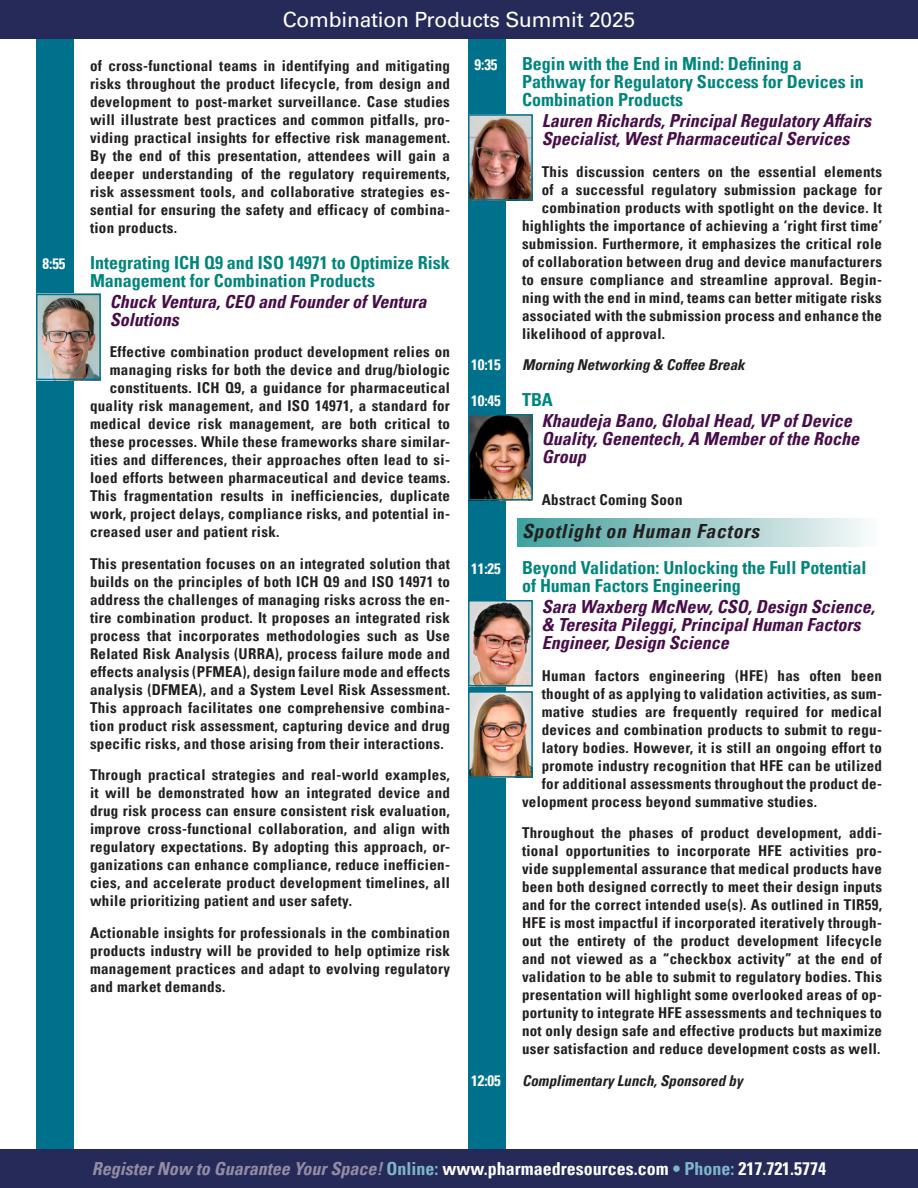
<style>
.page{position:relative;width:918px;height:1188px;background:#fff}
.page>*{position:absolute;margin:0;border:0;box-sizing:border-box;transform-origin:0 0}
.t1{font:21px "Univers LT Pro 55 Roman";letter-spacing:-.01em;color:#fff}
.t2{font:italic 700 condensed 19.5px "Univers LT Pro";letter-spacing:.04em;color:#231f20}
.Speaker{font:italic 700 condensed 18px/18px "Univers LT Pro";color:#480c49}
.t3{font:700 condensed 18px/18px "Univers LT Pro";color:#00857c}
.t4{font:700 condensed 18px "Univers LT Pro";color:#fff}
.body_copy{font:700 condensed 15px/18px "Univers LT Pro";letter-spacing:.02em;color:#231f20;text-align:justify}
.Break_head{font:italic 700 condensed 15px "Univers LT Pro";color:#231f20}
.Break_head-2{font:700 condensed 15px "Univers LT Pro";color:#fff}
.Speaker-2{font:700 condensed 15px "Univers LT Pro";letter-spacing:.02em;color:#231f20}
.s1{font-size:18px;color:#00857c}
.s2{font-size:15px;color:#fff}
.s3{font-style:italic;color:#938ca4}
.s4{color:#7eb6c9}
</style>
<div class="page">
<div style="left:36px;top:0;width:37px;height:1188px;background:#00718c"></div>
<div style="left:468px;top:0;width:37px;height:1188px;background:#00718c"></div>
<div style="left:0;top:0;width:918px;height:39px;background:#262a59"></div>
<div style="left:0;top:1149px;width:918px;height:39px;background:#262a59"></div>
<div style="left:518px;top:519px;width:364px;height:27px;background:linear-gradient(to right,#41a09c,#fbfafa)"></div>
<img style="left:471px;top:417px;width:59px;height:80px">
<div style="left:468px;top:414px;width:65px;height:86px;border:2px solid #00718c"></div>
<img style="left:39px;top:297px;width:59px;height:80px">
<div style="left:36px;top:294px;width:65px;height:86px;border:2px solid #00718c"></div>
<img style="left:471px;top:117px;width:59px;height:81px">
<div style="left:468px;top:114px;width:65px;height:87px;border:2px solid #00718c"></div>
<img style="left:471px;top:603px;width:59px;height:80px">
<div style="left:468px;top:600px;width:65px;height:86px;border:2px solid #00718c"></div>
<img style="left:471px;top:694px;width:59px;height:81px">
<div style="left:468px;top:691px;width:65px;height:87px;border:2px solid #00718c"></div>
<h1 class="t1" style="left:283px;top:5px;width:354px">Combination Products Summit 2025</h1>
<p class="Break_head-2" style="left:474px;top:55px;width:25px">9:35</p>
<p class="t3" style="left:522px;top:54px;width:343px">Begin with the End in Mind: Defining a<br>Pathway for Regulatory Success for Devices in<br>Combination Products</p>
<p class="Speaker" style="left:542px;top:111px;width:331px">Lauren Richards, Principal Regulatory Affairs<br>Specialist, West Pharmaceutical Services</p>
<p class="body_copy" style="left:542px;top:162px;width:342px">This discussion centers on the essential elements</p>
<p class="body_copy" style="left:542px;top:180px;width:342px">of a successful regulatory submission package for</p>
<p class="body_copy" style="left:542px;top:198px;width:342px">combination products with spotlight on the device. It</p>
<p class="body_copy" style="left:522px;top:216px;width:362px">highlights the importance of achieving a ‘right first time’</p>
<p class="body_copy" style="left:522px;top:234px;width:361px">submission. Furthermore, it emphasizes the critical role</p>
<p class="body_copy" style="left:522px;top:252px;width:362px">of collaboration between drug and device manufacturers</p>
<p class="body_copy" style="left:522px;top:270px;width:361px">to ensure compliance and streamline approval. Begin-</p>
<p class="body_copy" style="left:522px;top:288px;width:361px">ning with the end in mind, teams can better mitigate risks</p>
<p class="body_copy" style="left:522px;top:306px;width:361px">associated with the submission process and enhance the</p>
<p class="body_copy" style="left:522px;top:324px;width:145px">likelihood of approval.</p>
<p class="Break_head-2" style="left:471px;top:355px;width:31px">10:15</p>
<p class="Break_head" style="left:522px;top:355px;width:224px">Morning Networking &amp; Coffee Break</p>
<p class="Break_head-2" style="left:471px;top:391px;width:83px">10:45 <span class="s1">TBA</span></p>
<p class="Speaker" style="left:542px;top:411px;width:319px">Khaudeja Bano, Global Head, VP of Device<br>Quality, Genentech, A Member of the Roche<br>Group</p>
<p class="Speaker-2" style="left:542px;top:490px;width:142px">Abstract Coming Soon</p>
<p class="t2" style="left:522px;top:519px;width:239px">Spotlight on Human Factors</p>
<p class="t3" style="left:522px;top:558px;width:346px;text-indent:-51px"><span class="s2">11:25</span> Beyond Validation: Unlocking the Full Potential of Human Factors Engineering</p>
<p class="Speaker" style="left:542px;top:597px;width:335px">Sara Waxberg McNew, CSO, Design Science, &amp; Teresita Pileggi, Principal Human Factors<br>Engineer, Design Science</p>
<p class="body_copy" style="left:542px;top:666px;width:342px">Human factors engineering (HFE) has often been</p>
<p class="body_copy" style="left:542px;top:684px;width:342px">thought of as applying to validation activities, as sum-</p>
<p class="body_copy" style="left:542px;top:702px;width:342px">mative studies are frequently required for medical</p>
<p class="body_copy" style="left:542px;top:720px;width:342px">devices and combination products to submit to regu-</p>
<p class="body_copy" style="left:542px;top:738px;width:342px">latory bodies. However, it is still an ongoing effort to</p>
<p class="body_copy" style="left:542px;top:756px;width:342px">promote industry recognition that HFE can be utilized</p>
<p class="body_copy" style="left:542px;top:774px;width:342px">for additional assessments throughout the product de-</p>
<p class="body_copy" style="left:522px;top:792px;width:297px">velopment process beyond summative studies.</p>
<p class="body_copy" style="left:522px;top:823px;width:362px">Throughout the phases of product development, addi&shy;tional opportunities to incorporate HFE activities pro&shy;vide supplemental assurance that medical products have been both designed correctly to meet their design inputs and for the correct intended use(s). As outlined in TIR59, HFE is most impactful if incorporated iteratively through&shy;out the entirety of the product development lifecycle and not viewed as a “checkbox activity” at the end of validation to be able to submit to regulatory bodies. This presentation will highlight some overlooked areas of op&shy;portunity to integrate HFE assessments and techniques to not only design safe and effective products but maximize user satisfaction and reduce development costs as well.</p>
<p class="Break_head-2" style="left:471px;top:1071px;width:31px">12:05</p>
<p class="Break_head" style="left:522px;top:1071px;width:222px">Complimentary Lunch, Sponsored by</p>
<p class="body_copy" style="left:90px;top:56px;width:362px">of cross-functional teams in identifying and mitigating risks throughout the product lifecycle, from design and development to post-market surveillance. Case studies will illustrate best practices and common pitfalls, pro&shy;viding practical insights for effective risk management.<br>By the end of this presentation, attendees will gain a deeper understanding of the regulatory requirements, risk assessment tools, and collaborative strategies es&shy;sential for ensuring the safety and efficacy of combina&shy;tion products.</p>
<p class="Break_head-2" style="left:42px;top:254px;width:25px">8:55</p>
<p class="t3" style="left:90px;top:253px;width:361px">Integrating ICH Q9 and ISO 14971 to Optimize Risk<br>Management for Combination Products</p>
<p class="Speaker" style="left:110px;top:292px;width:318px">Chuck Ventura, CEO and Founder of Ventura<br>Solutions</p>
<p class="body_copy" style="left:110px;top:343px;width:342px">Effective combination product development relies on</p>
<p class="body_copy" style="left:110px;top:361px;width:342px">managing risks for both the device and drug/biologic</p>
<p class="body_copy" style="left:110px;top:379px;width:342px">constituents. ICH Q9, a guidance for pharmaceutical</p>
<p class="body_copy" style="left:90px;top:397px;width:361px">quality risk management, and ISO 14971, a standard for</p>
<p class="body_copy" style="left:90px;top:415px;width:362px">medical device risk management, are both critical to</p>
<p class="body_copy" style="left:90px;top:433px;width:362px">these processes. While these frameworks share similar-</p>
<p class="body_copy" style="left:90px;top:451px;width:362px">ities and differences, their approaches often lead to si-</p>
<p class="body_copy" style="left:90px;top:469px;width:362px">loed efforts between pharmaceutical and device teams.</p>
<p class="body_copy" style="left:90px;top:487px;width:362px">This fragmentation results in inefficiencies, duplicate</p>
<p class="body_copy" style="left:90px;top:505px;width:362px">work, project delays, compliance risks, and potential in-</p>
<p class="body_copy" style="left:90px;top:523px;width:191px">creased user and patient risk.</p>
<p class="body_copy" style="left:90px;top:554px;width:362px">This presentation focuses on an integrated solution that builds on the principles of both ICH Q9 and ISO 14971 to address the challenges of managing risks across the en&shy;tire combination product. It proposes an integrated risk process that incorporates methodologies such as Use Related Risk Analysis (URRA), process failure mode and effects analysis (PFMEA), design failure mode and effects analysis (DFMEA), and a System Level Risk Assessment.<br>This approach facilitates one comprehensive combina&shy;tion product risk assessment, capturing device and drug specific risks, and those arising from their interactions.</p>
<p class="body_copy" style="left:90px;top:766px;width:362px">Through practical strategies and real-world examples, it will be demonstrated how an integrated device and drug risk process can ensure consistent risk evaluation, improve cross-functional collaboration, and align with regulatory expectations. By adopting this approach, or&shy;ganizations can enhance compliance, reduce inefficien&shy;cies, and accelerate product development timelines, all while prioritizing patient and user safety.</p>
<p class="body_copy" style="left:90px;top:923px;width:362px">Actionable insights for professionals in the combination products industry will be provided to help optimize risk management practices and adapt to evolving regulatory and market demands.</p>
<p class="t4" style="left:92px;top:1158px;width:736px"><span class="s3">Register Now to Guarantee Your Space!</span> <span class="s4">Online:</span> www.pharmaedresources.com <span class="s4">• Phone:</span> 217.721.5774</p>
</div>
